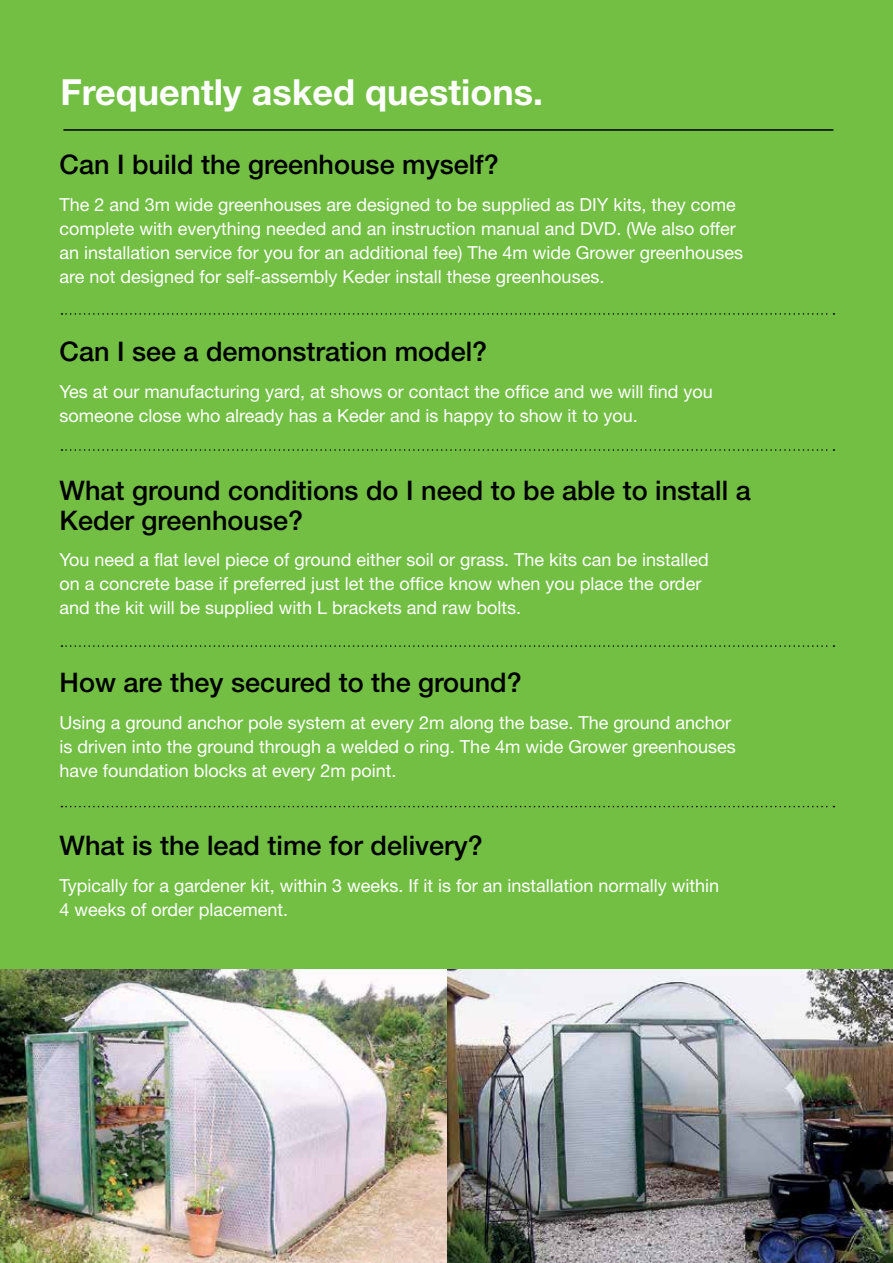
<style>
.page{position:relative;width:893px;height:1263px;background:#72bf44}
.page>*{position:absolute;margin:0;border:0;box-sizing:border-box;transform-origin:0 0}
.t1{font:700 36px "Helvetica Neue LT";color:#fff}
.t2{font:500 27px/30px "Helvetica Neue LT";color:#000}
.t3{font:18px/24px "Helvetica Neue LT";color:#fff}
</style>
<div class="page">
<hr style="left:63px;top:129px;width:770px;height:2px;background:#000">
<img style="left:0;top:969px;width:893px;height:294px">
<svg style="left:61px;top:313px;width:773px;height:2px"></svg>
<svg style="left:61px;top:449px;width:773px;height:2px"></svg>
<svg style="left:61px;top:645px;width:773px;height:2px"></svg>
<svg style="left:61px;top:806px;width:773px;height:1px"></svg>
<h1 class="t1" style="left:61px;top:70px;width:484px">Frequently asked questions.</h1>
<h2 class="t2" style="left:60px;top:149px;width:441px">Can I build the greenhouse myself?</h2>
<p class="t3" style="left:60px;top:192px;width:685px">The 2 and 3m wide greenhouses are designed to be supplied as DIY kits, they come complete with everything needed and an instruction manual and DVD. (We also offer an installation service for you for an additional fee) The 4m wide Grower greenhouses are not designed for self-assembly Keder install these greenhouses.</p>
<h2 class="t2" style="left:60px;top:336px;width:429px">Can I see a demonstration model?</h2>
<p class="t3" style="left:60px;top:379px;width:655px">Yes at our manufacturing yard, at shows or contact the office and we will find you someone close who already has a Keder and is happy to show it to you.</p>
<h2 class="t2" style="left:60px;top:475px;width:693px">What ground conditions do I need to be able to install a<br>Keder greenhouse?</h2>
<p class="t3" style="left:60px;top:548px;width:651px">You need a flat level piece of ground either soil or grass. The kits can be installed on a concrete base if preferred just let the office know when you place the order and the kit will be supplied with L brackets and raw bolts.</p>
<h2 class="t2" style="left:60px;top:668px;width:464px">How are they secured to the ground?</h2>
<p class="t3" style="left:60px;top:710px;width:678px">Using a ground anchor pole system at every 2m along the base. The ground anchor is driven into the ground through a welded o ring. The 4m wide Grower greenhouses have foundation blocks at every 2m point.</p>
<h2 class="t2" style="left:60px;top:830px;width:425px">What is the lead time for delivery?</h2>
<p class="t3" style="left:60px;top:873px;width:661px">Typically for a gardener kit, within 3 weeks. If it is for an installation normally within<br>4 weeks of order placement.</p>
</div>
